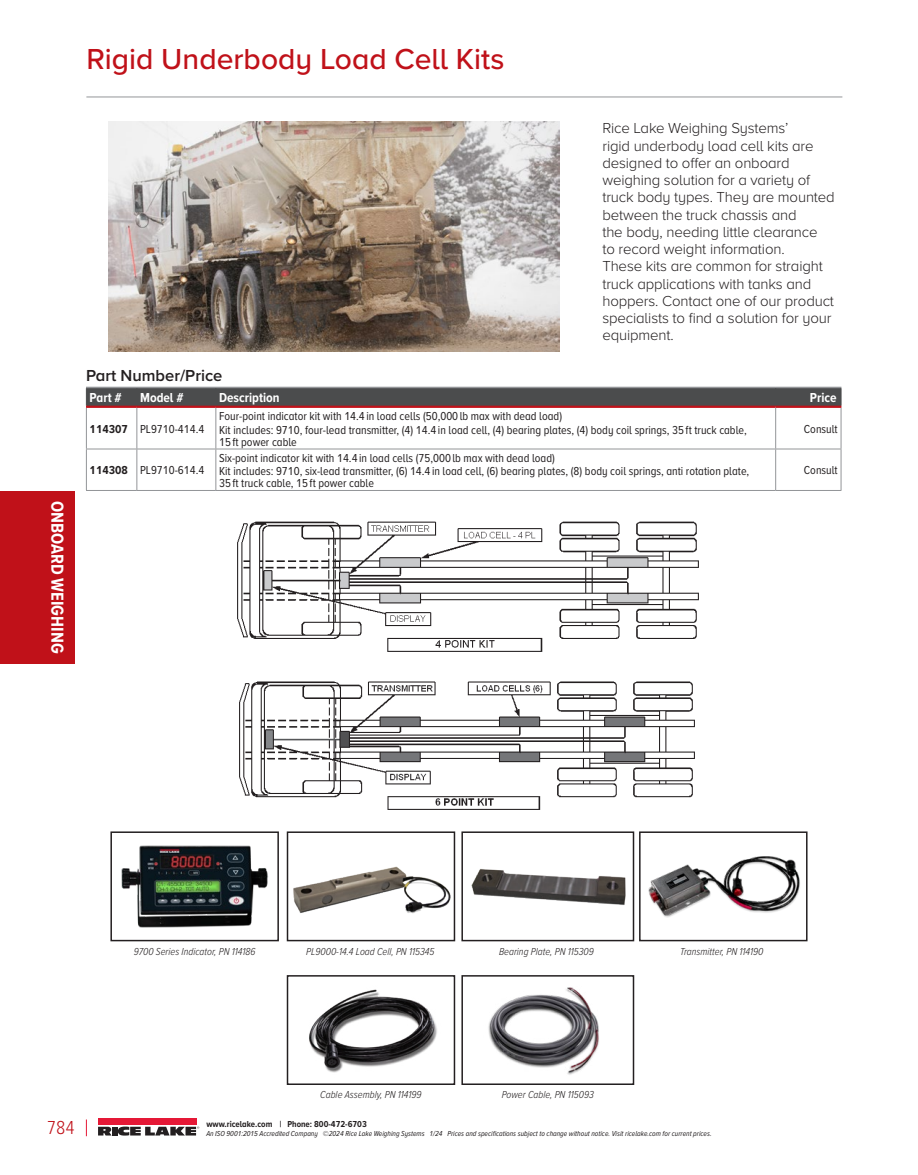
<style>
.page{position:relative;width:918px;height:1175px;background:#fff}
.page>*{position:absolute;margin:0;border:0;box-sizing:border-box;transform-origin:0 0}
.Product_Name__TOC{font:500 30px "Proxima Nova A";color:#c01119}
.t1{font:300 19.5px "Proxima Nova A Cond";color:#c01119}
.t2{font:700 18px "Proxima Nova A Cond";color:#fff}
.Section_Head{font:600 16.5px "Proxima Nova A";color:#231f20}
.Body_Copy{font:300 15px/17.2px "Proxima Nova A";letter-spacing:-.01em;color:#231f20}
.RL_Table_Head_White{font:700 13.5px "Proxima Nova A Cond";color:#fff}
.RL_Table_Body_Black{font:12px/12px "Proxima Nova A Cond";color:#231f20}
.RR_Table_Body_Price{font:12px "Proxima Nova A Cond";color:#231f20}
.RL_Table_Body_Black-2{font:700 12px "Proxima Nova A Cond";color:#231f20}
.t3{font:italic 300 10.5px "Proxima Nova Cond";color:#231f20}
.t4{font:700 9px "Proxima Nova A Cond";color:#231f20}
.t5{font:italic 7.5px "Proxima Nova A Cond";color:#231f20}
</style>
<div class="page">
<div style="left:0;top:491px;width:74px;height:172px;background:#c01119"></div>
<div style="left:98px;top:1118px;width:98px;height:6px;background:#e51836"></div>
<svg style="left:98px;top:1126px;width:14px;height:9px"></svg>
<div style="left:112px;top:1126px;width:5px;height:9px;background:#231f20"></div>
<svg style="left:118px;top:1126px;width:81px;height:9px"></svg>
<svg style="left:86px;top:1119px;width:1px;height:17px"></svg>
<hr style="left:86px;top:97px;width:756px;height:1px;background:#939598">
<svg style="left:87px;top:408px;width:754px;height:82px"></svg>
<svg style="left:86px;top:387px;width:756px;height:20px;background:#4f5052"></svg>
<hr style="left:86px;top:405px;width:51px;height:3px;background:#c01119">
<hr style="left:137px;top:405px;width:79px;height:3px;background:#c01119">
<hr style="left:216px;top:405px;width:560px;height:3px;background:#c01119">
<hr style="left:776px;top:405px;width:65px;height:3px;background:#c01119">
<hr style="left:86px;top:408px;width:1px;height:40px;background:#939598">
<hr style="left:136px;top:408px;width:1px;height:40px;background:#939598">
<hr style="left:215px;top:408px;width:1px;height:40px;background:#939598">
<hr style="left:775px;top:408px;width:1px;height:40px;background:#939598">
<hr style="left:841px;top:408px;width:1px;height:40px;background:#939598">
<hr style="left:86px;top:448px;width:51px;height:1px;background:#939598">
<hr style="left:86px;top:449px;width:1px;height:41px;background:#939598">
<hr style="left:137px;top:448px;width:79px;height:1px;background:#939598">
<hr style="left:136px;top:449px;width:1px;height:41px;background:#939598">
<hr style="left:216px;top:448px;width:560px;height:1px;background:#939598">
<hr style="left:215px;top:449px;width:1px;height:41px;background:#939598">
<hr style="left:776px;top:448px;width:65px;height:1px;background:#939598">
<hr style="left:775px;top:449px;width:1px;height:41px;background:#939598">
<hr style="left:841px;top:449px;width:1px;height:41px;background:#939598">
<hr style="left:86px;top:490px;width:51px;height:1px;background:#939598">
<hr style="left:137px;top:490px;width:79px;height:1px;background:#939598">
<hr style="left:216px;top:490px;width:560px;height:1px;background:#939598">
<hr style="left:776px;top:490px;width:65px;height:1px;background:#939598">
<img style="left:237px;top:521px;width:462px;height:131px">
<img style="left:121px;top:845px;width:147px;height:83px">
<div style="left:110px;top:831px;width:169px;height:110px;border:2px solid #231f20"></div>
<img style="left:488px;top:987px;width:111px;height:88px">
<div style="left:461px;top:975px;width:173px;height:110px;border:2px solid #231f20"></div>
<img style="left:293px;top:866px;width:158px;height:47px">
<div style="left:287px;top:831px;width:168px;height:110px;border:2px solid #231f20"></div>
<img style="left:648px;top:856px;width:152px;height:62px">
<div style="left:639px;top:831px;width:169px;height:110px;border:2px solid #231f20"></div>
<img style="left:309px;top:989px;width:128px;height:84px">
<div style="left:287px;top:975px;width:168px;height:110px;border:2px solid #231f20"></div>
<img style="left:471px;top:869px;width:155px;height:36px">
<div style="left:461px;top:831px;width:173px;height:110px;border:2px solid #231f20"></div>
<img style="left:239px;top:681px;width:456px;height:129px">
<img style="left:109px;top:122px;width:451px;height:229px">
<p class="Product_Name__TOC" style="left:86px;top:37px;width:420px">Rigid Underbody Load Cell Kits</p>
<p class="Body_Copy" style="left:602px;top:119px;width:234px">Rice Lake Weighing Systems’<br>rigid underbody load cell kits are designed to offer an onboard weighing solution for a variety of truck body types. They are mounted between the truck chassis and<br>the body, needing little clearance<br>to record weight information.<br>These kits are common for straight truck applications with tanks and hoppers. Contact one of our product specialists to find a solution for your equipment.</p>
<p class="Section_Head" style="left:86px;top:363px;width:138px">Part Number/Price</p>
<p class="RL_Table_Head_White" style="left:90px;top:388px;width:34px">Part #</p>
<p class="RL_Table_Head_White" style="left:140px;top:388px;width:45px">Model #</p>
<p class="RL_Table_Head_White" style="left:219px;top:388px;width:62px">Description</p>
<p class="RL_Table_Head_White" style="left:810px;top:388px;width:28px">Price</p>
<p class="RL_Table_Body_Black-2" style="left:90px;top:420px;width:40px">114307</p>
<p class="RL_Table_Body_Black" style="left:140px;top:422px;width:66px">PL9710-414.4</p>
<p class="RL_Table_Body_Black" style="left:219px;top:410px;width:345px">Four-point indicator kit with 14.4 in load cells (50,000 lb max with dead load)</p>
<p class="RL_Table_Body_Black" style="left:219px;top:423px;width:529px">Kit includes: 9710, four-lead transmitter, (4) 14.4 in load cell, (4) bearing plates, (4) body coil springs, 35 ft truck cable,<br>15 ft power cable</p>
<p class="RR_Table_Body_Price" style="left:804px;top:420px;width:35px">Consult</p>
<h3 class="t2" style="left:71px;top:501px;width:154px;rotate:90deg">ONBOARD WEIGHING</h3>
<p class="RL_Table_Body_Black-2" style="left:90px;top:461px;width:40px">114308</p>
<p class="RL_Table_Body_Black" style="left:140px;top:464px;width:66px">PL9710-614.4</p>
<p class="RL_Table_Body_Black" style="left:219px;top:451px;width:337px">Six-point indicator kit with 14.4 in load cells (75,000 lb max with dead load)</p>
<p class="RL_Table_Body_Black" style="left:219px;top:465px;width:532px">Kit includes: 9710, six-lead transmitter, (6) 14.4 in load cell, (6) bearing plates, (8) body coil springs, anti rotation plate,<br>35 ft truck cable, 15 ft power cable</p>
<p class="RR_Table_Body_Price" style="left:804px;top:461px;width:35px">Consult</p>
<p class="t3" style="left:134px;top:943px;width:123px">9700 Series Indicator, PN 114186</p>
<p class="t3" style="left:499px;top:943px;width:96px">Bearing Plate, PN 115309</p>
<p class="t3" style="left:306px;top:943px;width:130px">PL9000-14.4 Load Cell, PN 115345</p>
<p class="t3" style="left:680px;top:943px;width:85px">Transmitter, PN 114190</p>
<p class="t3" style="left:320px;top:1087px;width:103px">Cable Assembly, PN 114199</p>
<p class="t3" style="left:502px;top:1087px;width:94px">Power Cable, PN 115093</p>
<h2 class="t1" style="left:47px;top:1113px;width:29px">784</h2>
<p class="t4" style="left:206px;top:1117px;width:162px">www.ricelake.com | Phone: 800-472-6703</p>
<p class="t5" style="left:206px;top:1127px;width:507px">An ISO 9001:2015 Accredited Company © 2024 Rice Lake Weighing Systems 1/24 Prices and specifications subject to change without notice. Visit ricelake.com for current prices.</p>
</div>
